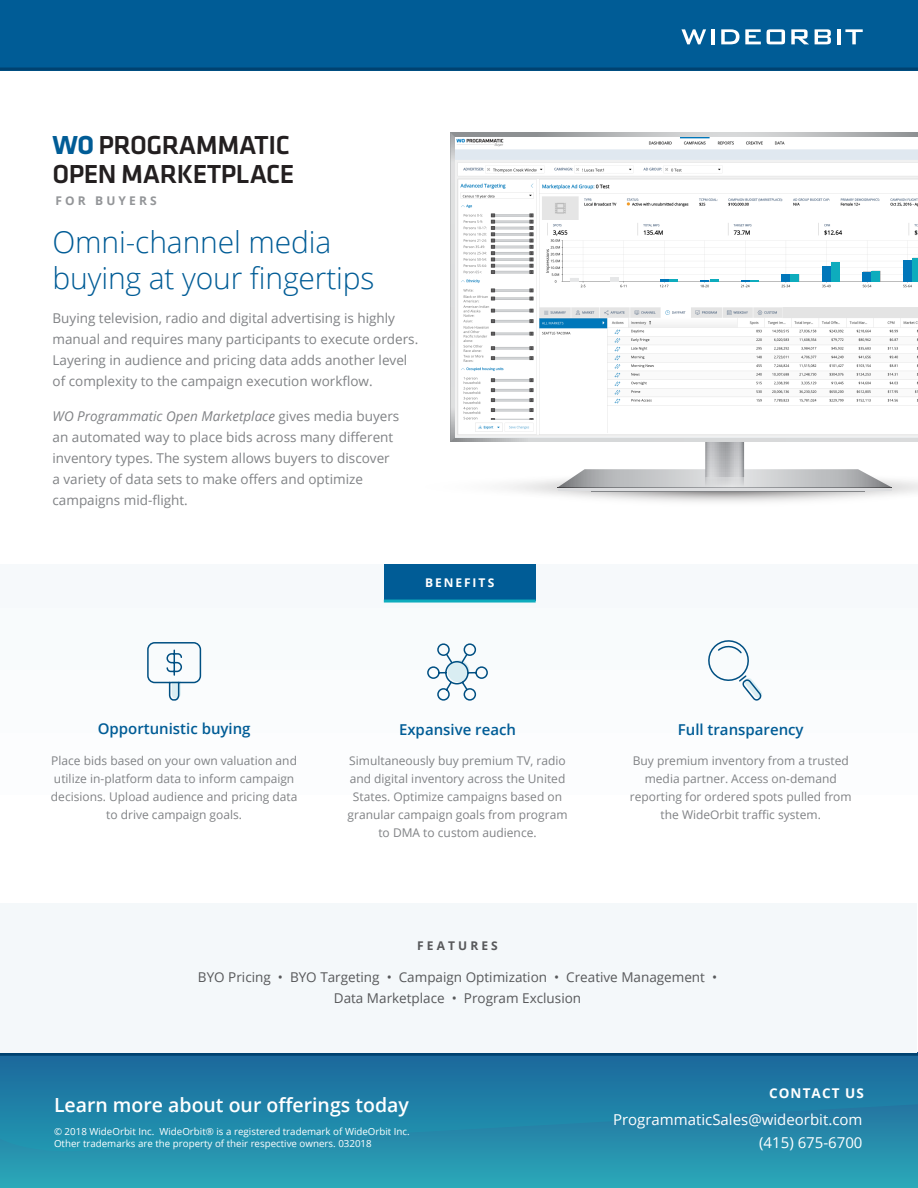
<style>
.page{position:relative;width:918px;height:1188px;background:#fff}
.page>*{position:absolute;margin:0;border:0;box-sizing:border-box;transform-origin:0 0}
.t1{font:300 30px/36px "Open Sans";letter-spacing:-.005em;color:#005c96}
.t2{font:500 27px/29.4px "Klavika";letter-spacing:-.02em;color:#231f20}
.t3{font:600 19.5px "Open Sans";color:#fff}
.t4{font:600 15px "Open Sans";color:#005c96}
.t5{font:15px "Open Sans";color:#fff}
.Intro_Paragraph{font:13.5px/21px "Open Sans";color:#808285}
.Intro_Paragraph-2{font:13.5px/21px "Open Sans";color:#57585a;text-align:center}
.t6{font:700 13.5px "Open Sans";letter-spacing:.08em;color:#fff}
.Intro_Paragraph-3{font:12px/18px "Open Sans";color:#808285;text-align:center}
.t7{font:700 12px "Open Sans";letter-spacing:.26em;color:#939598}
.Cover_header{font:700 12px "Open Sans";letter-spacing:.165em;color:#fff}
.t8{font:700 12px "Open Sans";letter-spacing:.26em;color:#57585a}
.t9{font:9.75px/12px "Open Sans";color:#fff}
.s1{font-weight:700;color:#005c96}
.s2{font-style:italic}
</style>
<div class="page">
<div style="left:0;top:1053px;width:918px;height:135px;background:#299eb4"></div>
<svg style="left:0;top:1056px;width:918px;height:97px;background:#207ea5"></svg>
<div style="left:0;top:0;width:918px;height:71px;background:#005c96"></div>
<hr style="left:0;top:68px;width:918px;height:3px;background:#004270">
<svg style="left:681px;top:29px;width:25px;height:15px"></svg>
<hr style="left:711px;top:29px;width:4px;height:15px;background:#fff">
<svg style="left:721px;top:29px;width:18px;height:15px"></svg>
<svg style="left:745px;top:29px;width:16px;height:15px"></svg>
<svg style="left:767px;top:29px;width:18px;height:15px"></svg>
<svg style="left:791px;top:29px;width:18px;height:15px"></svg>
<svg style="left:815px;top:29px;width:16px;height:15px"></svg>
<hr style="left:837px;top:29px;width:3px;height:15px;background:#fff">
<svg style="left:845px;top:29px;width:18px;height:15px"></svg>
<hr style="left:0;top:1053px;width:918px;height:3px;background:#004270">
<div style="left:0;top:565px;width:918px;height:256px;background:#fafcfd"></div>
<div style="left:384px;top:565px;width:152px;height:36px;background:#005c96"></div>
<hr style="left:384px;top:600px;width:152px;height:3px;background:#0eacbd">
<svg style="left:502px;top:442px;width:416px;height:60px"></svg>
<svg style="left:605px;top:437px;width:313px;height:5px;background:#dbddde"></svg>
<svg style="left:450px;top:132px;width:155px;height:310px;background:#c5c6c7"></svg>
<img style="left:456px;top:137px;width:462px;height:300px">
<svg style="left:701px;top:279px;width:17px;height:2px"></svg>
<div style="left:791px;top:274px;width:8px;height:7px;background:#0eacbd"></div>
<div style="left:831px;top:262px;width:8px;height:19px;background:#0eacbd"></div>
<div style="left:872px;top:271px;width:8px;height:10px;background:#0eacbd"></div>
<div style="left:912px;top:258px;width:6px;height:23px;background:#0eacbd"></div>
<svg style="left:741px;top:280px;width:18px;height:1px"></svg>
<div style="left:782px;top:274px;width:8px;height:7px;background:#0177ba"></div>
<div style="left:822px;top:266px;width:8px;height:15px;background:#0177ba"></div>
<div style="left:863px;top:272px;width:8px;height:9px;background:#0177ba"></div>
<div style="left:904px;top:260px;width:8px;height:21px;background:#0177ba"></div>
<svg style="left:570px;top:278px;width:9px;height:3px"></svg>
<svg style="left:611px;top:277px;width:8px;height:4px"></svg>
<svg style="left:660px;top:279px;width:17px;height:2px"></svg>
<svg style="left:427px;top:643px;width:61px;height:58px"></svg>
<svg style="left:708px;top:640px;width:54px;height:61px"></svg>
<svg style="left:147px;top:642px;width:55px;height:59px"></svg>
<div style="left:0;top:903px;width:917px;height:149px;background:#f4f8fa"></div>
<p class="t2" style="left:53px;top:129px;width:243px"><span class="s1">WO</span> PROGRAMMATIC<br>OPEN MARKETPLACE</p>
<p class="t7" style="left:56px;top:192px;width:103px">FOR BUYERS</p>
<h1 class="t1" style="left:53px;top:224px;width:324px">Omni-channel media buying at your fingertips</h1>
<p class="Intro_Paragraph" style="left:53px;top:308px;width:367px">Buying television, radio and digital advertising is highly manual and requires many participants to execute orders.<br>Layering in audience and pricing data adds another level of complexity to the campaign execution workflow.</p>
<p class="Intro_Paragraph" style="left:53px;top:405px;width:348px"><span class="s2">WO Programmatic Open Marketplace</span> gives media buyers an automated way to place bids across many different inventory types. The system allows buyers to discover a variety of data sets to make offers and optimize campaigns mid-flight.</p>
<p class="Cover_header" style="left:425px;top:574px;width:71px">BENEFITS</p>
<p class="t4" style="left:98px;top:718px;width:154px">Opportunistic buying</p>
<p class="t4" style="left:399px;top:719px;width:119px">Expansive reach</p>
<h2 class="t4" style="left:678px;top:719px;width:127px">Full transparency</h2>
<p class="Intro_Paragraph-3" style="left:51px;top:751px;width:248px">Place bids based on your own valuation and utilize in-platform data to inform campaign decisions. Upload audience and pricing data to drive campaign goals.</p>
<p class="Intro_Paragraph-3" style="left:348px;top:751px;width:221px">Simultaneously buy premium TV, radio and digital inventory across the United States. Optimize campaigns based on granular campaign goals from program to DMA to custom audience.</p>
<p class="Intro_Paragraph-3" style="left:630px;top:751px;width:223px">Buy premium inventory from a trusted media partner. Access on-demand reporting for ordered spots pulled from the WideOrbit traffic system.</p>
<p class="t8" style="left:417px;top:938px;width:82px">FEATURES</p>
<p class="Intro_Paragraph-2" style="left:198px;top:967px;width:521px">BYO Pricing • BYO Targeting • Campaign Optimization • Creative Management •<br>Data Marketplace • Program Exclusion</p>
<p class="t3" style="left:54px;top:1092px;width:356px">Learn more about our offerings today</p>
<p class="t9" style="left:54px;top:1126px;width:357px">© 2018 WideOrbit Inc. WideOrbit® is a registered trademark of WideOrbit Inc.<br>Other trademarks are the property of their respective owners. 032018</p>
<p class="t6" style="left:769px;top:1084px;width:96px">CONTACT US</p>
<p class="t5" style="left:613px;top:1110px;width:251px">ProgrammaticSales@wideorbit.com</p>
<p class="t5" style="left:759px;top:1132px;width:105px">(415) 675-6700</p>
</div>
